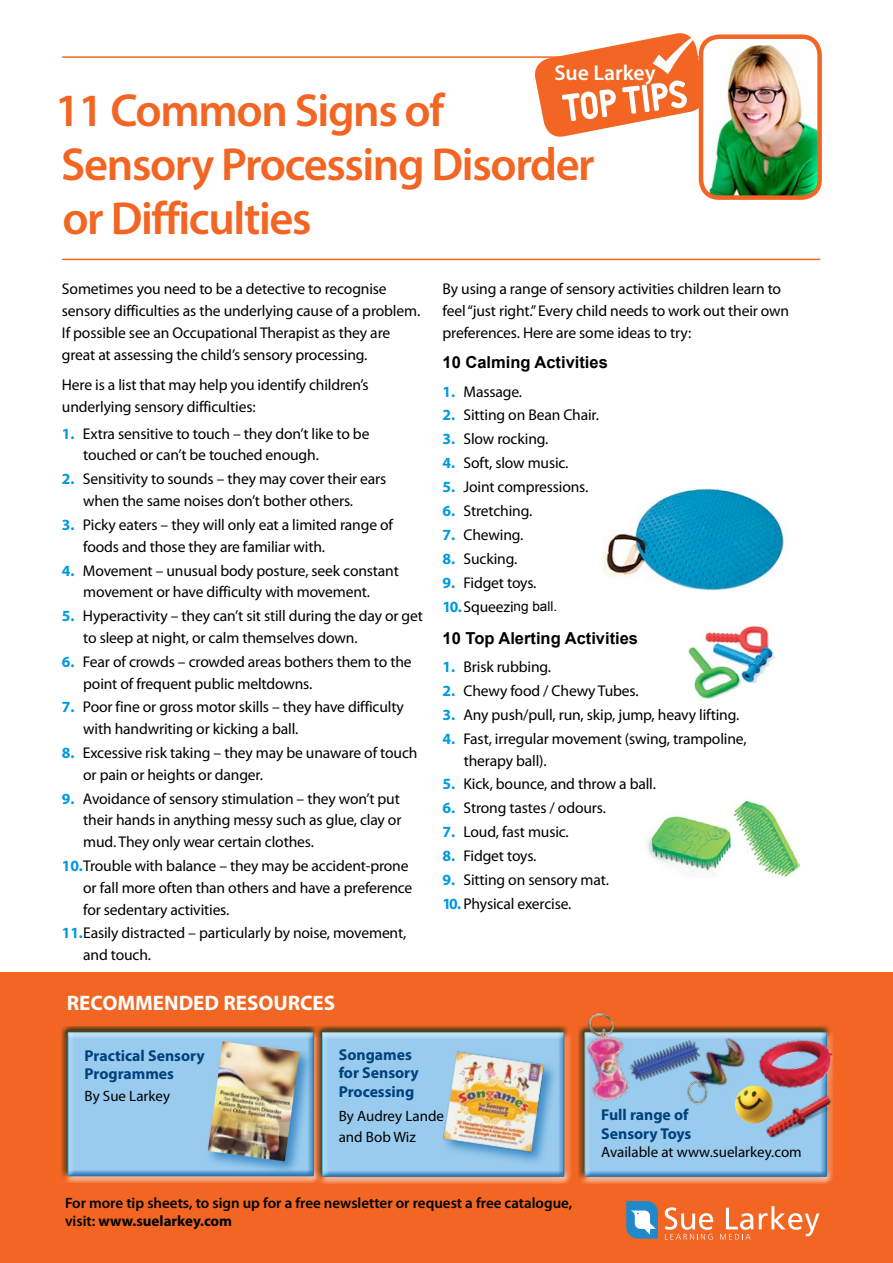
<style>
.page{position:relative;width:893px;height:1263px;background:#fff}
.page>*{position:absolute;margin:0;border:0;box-sizing:border-box;transform-origin:0 0}
.t1{font:600 46.5px/54px "Myriad Pro";letter-spacing:-.03em;color:#f26522}
.t2{font:600 21.6px "Myriad Pro";color:#fff}
.t3{font:700 21px "Myriad Pro";color:#fff}
.t4{font:700 16.5px "Arial";color:#000}
.t5{font:700 15.75px/18.6px "Myriad Pro";color:#00417e}
.t6{font:15.6px/21.8px "Myriad Pro";letter-spacing:-.01em;color:#000}
.t7{font:600 15px/18px "Myriad Pro";color:#000}
.t8{font:15px/21.6px "Myriad Pro";color:#000}
.s1{font-weight:700;color:#009ade}
.s2{font-family:"Arial";font-size:13.5px}
.s3{font-weight:700}
</style>
<div class="page">
<hr style="left:63px;top:259px;width:757px;height:1px;background:#f26522">
<hr style="left:63px;top:56px;width:757px;height:2px;background:#f26522">
<svg style="left:532px;top:33px;width:168px;height:107px"></svg>
<img style="left:704px;top:39px;width:113px;height:156px">
<div style="left:699px;top:34px;width:123px;height:166px;border:4px solid #f26522;border-radius:18px"></div>
<div style="left:0;top:972px;width:893px;height:291px;background:#f26522"></div>
<svg style="left:759px;top:1206px;width:60px;height:30px"></svg>
<svg style="left:665px;top:1207px;width:48px;height:33px"></svg>
<svg style="left:720px;top:1208px;width:33px;height:31px"></svg>
<svg style="left:626px;top:1201px;width:32px;height:37px"></svg>
<div style="left:61px;top:1025px;width:258px;height:155px;background:#fff;opacity:.65"></div>
<div style="left:62px;top:1028px;width:259px;height:155px;background:#006fac;opacity:.65"></div>
<div style="left:316px;top:1028px;width:256px;height:156px;background:#006fac;opacity:.65"></div>
<div style="left:205px;top:1039px;width:109px;height:137px;background:#0062af;opacity:.61"></div>
<img style="left:208px;top:1041px;width:92px;height:120px">
<div style="left:579px;top:1028px;width:255px;height:156px;background:#006fac;opacity:.65"></div>
<img style="left:688px;top:625px;width:88px;height:74px">
<img style="left:647px;top:800px;width:153px;height:77px">
<img style="left:603px;top:488px;width:181px;height:103px">
<img style="left:433px;top:1015px;width:125px;height:156px">
<img style="left:573px;top:1003px;width:85px;height:110px">
<img style="left:618px;top:1027px;width:50px;height:67px">
<img style="left:668px;top:1026px;width:89px;height:86px">
<img style="left:752px;top:1033px;width:85px;height:36px">
<img style="left:749px;top:1069px;width:97px;height:95px">
<img style="left:735px;top:1085px;width:38px;height:38px;border-radius:19px">
<h2 class="t2" style="left:554px;top:61px;width:103px">Sue Larkey</h2>
<h1 class="t1" style="left:55px;top:84px;width:541px">11 Common Signs of<br>Sensory Processing Disorder or Difficulties</h1>
<p class="t6" style="left:62px;top:279px;width:360px">Sometimes you need to be a detective to recognise sensory difficulties as the underlying cause of a problem.<br>If possible see an Occupational Therapist as they are great at assessing the child’s sensory processing.</p>
<p class="t6" style="left:62px;top:374px;width:308px">Here is a list that may help you identify children’s underlying sensory difficulties:</p>
<p class="t6" style="left:83px;top:423px;width:288px;text-indent:-21px"><span class="s1">1.</span> Extra sensitive to touch – they don’t like to be touched or can’t be touched enough.</p>
<p class="t6" style="left:83px;top:468px;width:305px;text-indent:-21px"><span class="s1">2.</span> Sensitivity to sounds – they may cover their ears when the same noises don’t bother others.</p>
<p class="t6" style="left:83px;top:514px;width:311px;text-indent:-21px"><span class="s1">3.</span> Picky eaters – they will only eat a limited range of foods and those they are familiar with.</p>
<p class="t6" style="left:62px;top:560px;width:338px;text-align:center"><span class="s1">4.</span> Movement – unusual body posture, seek constant movement or have difficulty with movement.</p>
<p class="t6" style="left:83px;top:605px;width:341px;text-indent:-21px"><span class="s1">5.</span> Hyperactivity – they can’t sit still during the day or get to sleep at night, or calm themselves down.</p>
<p class="t6" style="left:83px;top:651px;width:330px;text-indent:-21px"><span class="s1">6.</span> Fear of crowds – crowded areas bothers them to the point of frequent public meltdowns.</p>
<p class="t6" style="left:83px;top:697px;width:322px;text-indent:-21px"><span class="s1">7.</span> Poor fine or gross motor skills – they have difficulty with handwriting or kicking a ball.</p>
<p class="t6" style="left:83px;top:742px;width:336px;text-indent:-21px"><span class="s1">8.</span> Excessive risk taking – they may be unaware of touch or pain or heights or danger.</p>
<p class="t6" style="left:83px;top:788px;width:320px;text-align:justify;text-indent:-21px"><span class="s1">9.</span> Avoidance of sensory stimulation – they won’t put their hands in anything messy such as glue, clay or mud. They only wear certain clothes.</p>
<p class="t6" style="left:83px;top:855px;width:331px;text-indent:-21px"><span class="s1">10.</span>Trouble with balance – they may be accident-prone or fall more often than others and have a preference for sedentary activities.</p>
<p class="t6" style="left:83px;top:923px;width:325px;text-indent:-21px"><span class="s1">11.</span>Easily distracted – particularly by noise, movement, and touch.</p>
<h3 class="t3" style="left:67px;top:989px;width:270px">RECOMMENDED RESOURCES</h3>
<p class="t6" style="left:443px;top:279px;width:348px">By using a range of sensory activities children learn to feel “just right.” Every child needs to work out their own preferences. Here are some ideas to try:</p>
<p class="t4" style="left:443px;top:352px;width:167px">10 Calming Activities</p>
<p class="t6" style="left:443px;top:381px;width:81px"><span class="s1">1.</span> Massage.</p>
<p class="t6" style="left:443px;top:405px;width:158px"><span class="s1">2.</span> Sitting on Bean Chair.</p>
<p class="t6" style="left:443px;top:428px;width:107px"><span class="s1">3.</span> Slow rocking.</p>
<p class="t6" style="left:443px;top:452px;width:127px"><span class="s1">4.</span> Soft, slow music.</p>
<p class="t6" style="left:443px;top:476px;width:147px"><span class="s1">5.</span> Joint compressions.</p>
<p class="t6" style="left:443px;top:500px;width:91px"><span class="s1">6.</span> Stretching.</p>
<p class="t6" style="left:443px;top:524px;width:82px"><span class="s1">7.</span> Chewing.</p>
<p class="t6" style="left:443px;top:548px;width:76px"><span class="s1">8.</span> Sucking.</p>
<p class="t6" style="left:443px;top:571px;width:116px;line-height:23.9px"><span class="s1">9.</span> Fidget toys.<br><span class="s1">10.</span>Squeezi<span class="s2">ng ball.</span></p>
<p class="t4" style="left:443px;top:627px;width:197px">10 Top Alerting Activities</p>
<p class="t6" style="left:443px;top:656px;width:110px"><span class="s1">1.</span> Brisk rubbing.</p>
<p class="t6" style="left:443px;top:680px;width:198px"><span class="s1">2.</span> Chewy food / Chewy Tubes.</p>
<p class="t6" style="left:443px;top:704px;width:298px"><span class="s1">3.</span> Any push/pull, run, skip, jump, heavy lifting.</p>
<p class="t6" style="left:464px;top:728px;width:284px;text-indent:-21px"><span class="s1">4.</span> Fast, irregular movement (swing, trampoline, therapy ball).</p>
<p class="t6" style="left:442px;top:774px;width:215px"><span class="s1">5.</span> Kick, bounce, and throw a ball.</p>
<p class="t6" style="left:442px;top:797px;width:165px"><span class="s1">6.</span> Strong tastes / odours.</p>
<p class="t6" style="left:442px;top:821px;width:128px"><span class="s1">7.</span> Loud, fast music.</p>
<p class="t6" style="left:442px;top:845px;width:95px"><span class="s1">8.</span> Fidget toys.</p>
<p class="t6" style="left:442px;top:869px;width:168px"><span class="s1">9.</span> Sitting on sensory mat.</p>
<p class="t6" style="left:442px;top:893px;width:130px"><span class="s1">10.</span> Physical exercise.</p>
<p class="t5" style="left:85px;top:1045px;width:122px">Practical Sensory<br>Programmes</p>
<p class="t8" style="left:85px;top:1085px;width:87px">By Sue Larkey</p>
<p class="t5" style="left:339px;top:1044px;width:82px">Songames for Sensory<br>Processing</p>
<p class="t8" style="left:339px;top:1105px;width:107px">By Audrey Lande and Bob Wiz</p>
<p class="t7" style="left:65px;top:1194px;width:509px">For more tip sheets, to sign up for a free newsletter or request a free catalogue, visit: <span class="s3">www.suelarkey.com</span></p>
<p class="t5" style="left:601px;top:1105px;width:92px">Full range of<br>Sensory Toys</p>
<p class="t8" style="left:601px;top:1141px;width:202px">Available at www.suelarkey.com</p>
</div>
